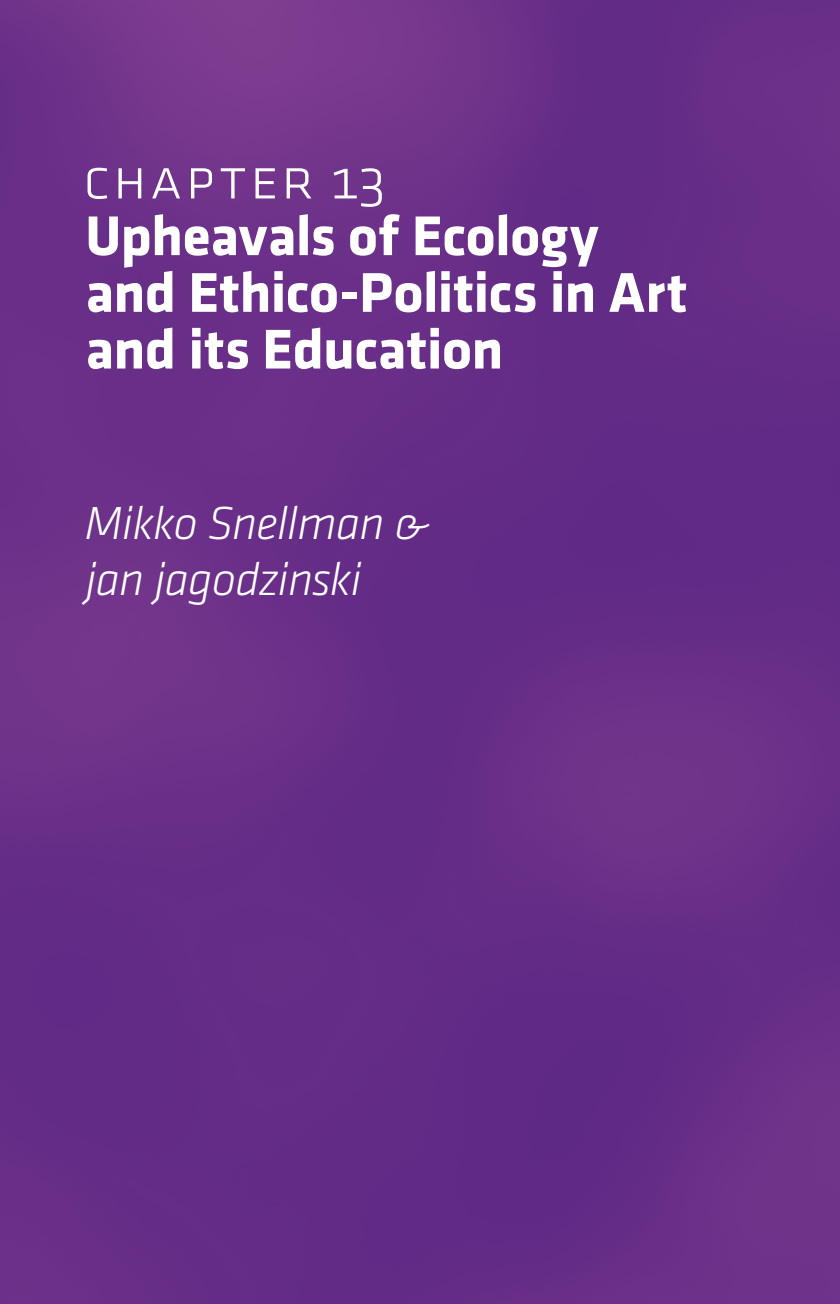
<style>
.page{position:relative;width:840px;height:1304px;background:#fff}
.page>*{position:absolute;margin:0;border:0;box-sizing:border-box;transform-origin:0 0}
.Kappaleen_nimi_H2{font:700 58px/56.6px "Klavika";letter-spacing:-.005em;color:#fff}
.Chapter_H1{font:300 58px "Klavika";letter-spacing:.05em;color:#fff}
.Kirjoittajat_H3{font:italic 300 48px/56.6px "Klavika";letter-spacing:-.015em;color:#fff}
</style>
<div class="page">
<img style="left:0;top:0;width:839px;height:1304px">
<p class="Chapter_H1" style="left:83px;top:144px;width:168px">CHAPTER</p>
<p class="Chapter_H1" style="left:329px;top:144px;width:59px">13</p>
<p class="Kappaleen_nimi_H2" style="left:85px;top:205px;width:603px">Upheavals of Ecology and Ethico-Politics in Art and its Education</p>
<p class="Kirjoittajat_H3" style="left:84px;top:494px;width:345px">Mikko Snellman &amp; jan jagodzinski</p>
</div>
